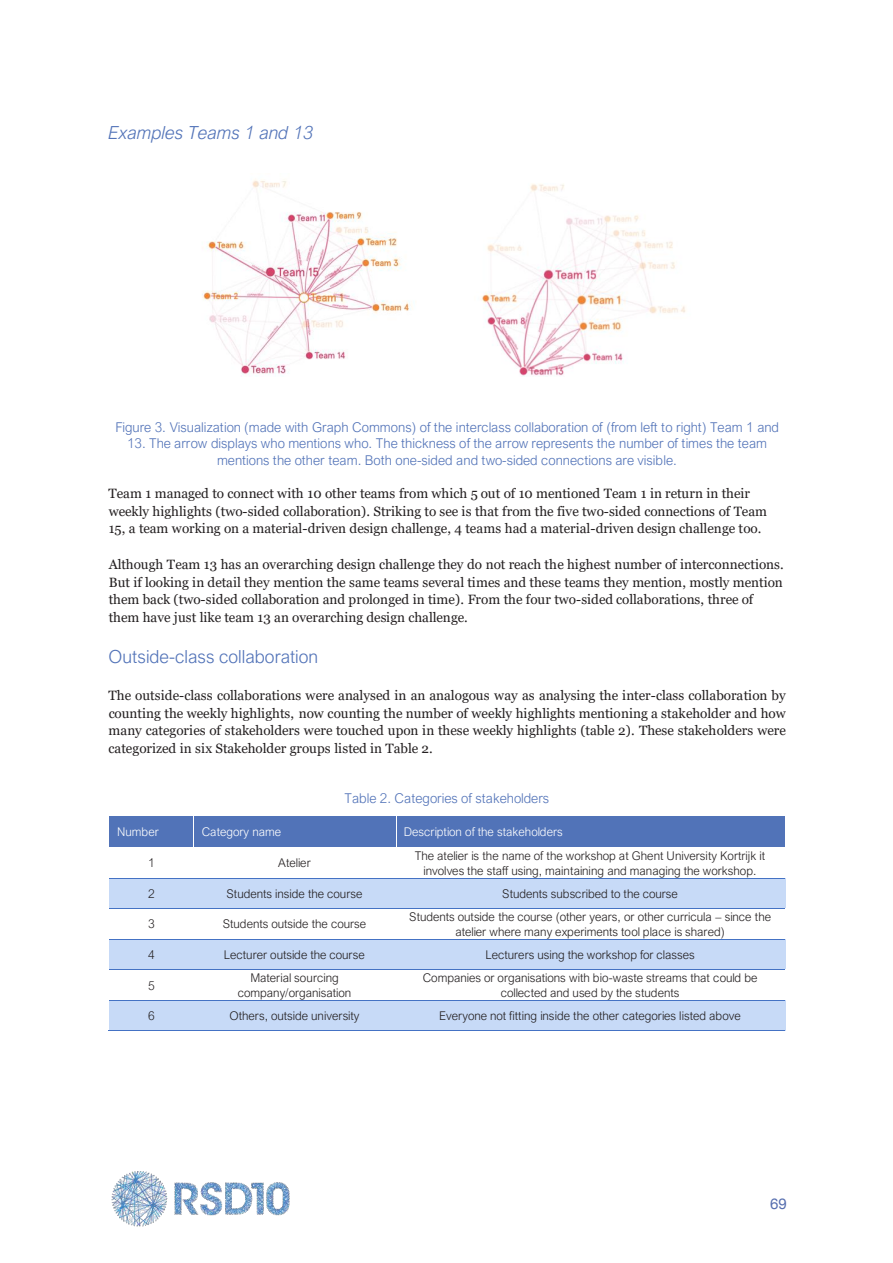
<style>
.page{position:relative;width:893px;height:1263px;background:#fff}
.page>*{position:absolute;margin:0;border:0;box-sizing:border-box;transform-origin:0 0}
.t1{font:300 18px "Arial Nova";color:#5273b8}
.t2{font:italic 300 18px "Arial Nova";color:#5273b8}
.t3{font:15px "Helvetica Neue";color:#566eaf}
.t4{font:13.5px/17.7px "Georgia";letter-spacing:-.01em;color:#231f20}
.t5{font:300 13.5px/16.5px "Arial Nova";color:#5273b8;text-align:center}
.t6{font:300 12px/14.2px "Arial Nova";letter-spacing:-.005em;color:#231f20;text-align:center}
.t7{font:300 12px "Arial Nova";color:#fff}
</style>
<div class="page">
<img style="left:111px;top:1171px;width:179px;height:56px">
<div style="left:109px;top:816px;width:84px;height:30px;background:#5173b8"></div>
<div style="left:194px;top:816px;width:202px;height:30px;background:#5173b8"></div>
<div style="left:396px;top:816px;width:389px;height:30px;background:#5173b8"></div>
<hr style="left:396px;top:816px;width:1px;height:30px;background:#fff">
<img style="left:202px;top:180px;width:209px;height:196px">
<img style="left:481px;top:184px;width:205px;height:193px">
<div style="left:109px;top:878px;width:85px;height:30px;background:#c7daf7"></div>
<div style="left:194px;top:878px;width:202px;height:30px;background:#c7daf7"></div>
<div style="left:396px;top:878px;width:389px;height:30px;background:#c7daf7"></div>
<hr style="left:109px;top:878px;width:85px;height:1px;background:#4472c4">
<hr style="left:195px;top:878px;width:201px;height:1px;background:#4472c4">
<hr style="left:397px;top:878px;width:388px;height:1px;background:#4472c4">
<hr style="left:109px;top:908px;width:85px;height:1px;background:#4472c4">
<hr style="left:195px;top:908px;width:201px;height:1px;background:#4472c4">
<hr style="left:397px;top:908px;width:388px;height:1px;background:#4472c4">
<div style="left:109px;top:939px;width:85px;height:30px;background:#c7daf7"></div>
<div style="left:194px;top:939px;width:202px;height:30px;background:#c7daf7"></div>
<div style="left:396px;top:939px;width:389px;height:30px;background:#c7daf7"></div>
<hr style="left:109px;top:939px;width:85px;height:1px;background:#4472c4">
<hr style="left:195px;top:939px;width:201px;height:1px;background:#4472c4">
<hr style="left:397px;top:939px;width:388px;height:1px;background:#4472c4">
<hr style="left:109px;top:969px;width:85px;height:1px;background:#4472c4">
<hr style="left:195px;top:969px;width:201px;height:1px;background:#4472c4">
<hr style="left:397px;top:969px;width:388px;height:1px;background:#4472c4">
<div style="left:109px;top:1000px;width:85px;height:30px;background:#c7daf7"></div>
<div style="left:194px;top:1000px;width:202px;height:30px;background:#c7daf7"></div>
<div style="left:396px;top:1000px;width:389px;height:30px;background:#c7daf7"></div>
<hr style="left:109px;top:1000px;width:85px;height:1px;background:#4472c4">
<hr style="left:195px;top:1000px;width:201px;height:1px;background:#4472c4">
<hr style="left:397px;top:1000px;width:388px;height:1px;background:#4472c4">
<hr style="left:108px;top:1030px;width:86px;height:1px;background:#4472c4">
<hr style="left:193px;top:1030px;width:203px;height:1px;background:#4472c4">
<hr style="left:396px;top:1030px;width:389px;height:1px;background:#4472c4">
<p class="t2" style="left:109px;top:122px;width:206px">Examples Teams 1 and 13</p>
<p class="t5" style="left:115px;top:419px;width:665px">Figure 3. Visualization (made with Graph Commons) of the interclass collaboration of (from left to right) Team 1 and</p>
<p class="t5" style="left:127px;top:435px;width:642px">13. The arrow displays who mentions who. The thickness of the arrow represents the number of times the team mentions the other team. Both one-sided and two-sided connections are visible.</p>
<p class="t4" style="left:109px;top:485px;width:660px">Team 1 managed to connect with 10 other teams from which 5 out of 10 mentioned Team 1 in return in their weekly highlights (two-sided collaboration). Striking to see is that from the five two-sided connections of Team<br>15, a team working on a material-driven design challenge, 4 teams had a material-driven design challenge too.</p>
<p class="t4" style="left:109px;top:556px;width:677px">Although Team 13 has an overarching design challenge they do not reach the highest number of interconnections.<br>But if looking in detail they mention the same teams several times and these teams they mention, mostly mention them back (two-sided collaboration and prolonged in time). From the four two-sided collaborations, three of them have just like team 13 an overarching design challenge.</p>
<p class="t1" style="left:109px;top:646px;width:211px">Outside-class collaboration</p>
<p class="t4" style="left:109px;top:687px;width:679px;text-align:justify">The outside-class collaborations were analysed in an analogous way as analysing the inter-class collaboration by counting the weekly highlights, now counting the number of weekly highlights mentioning a stakeholder and how many categories of stakeholders were touched upon in these weekly highlights (table 2). These stakeholders were categorized in six Stakeholder groups listed in Table 2.</p>
<p class="t5" style="left:345px;top:790px;width:206px">Table 2. Categories of stakeholders</p>
<p class="t7" style="left:117px;top:825px;width:43px">Number</p>
<p class="t7" style="left:202px;top:825px;width:81px">Category name</p>
<p class="t7" style="left:404px;top:825px;width:160px">Description of the stakeholders</p>
<p class="t6" style="left:148px;top:856px;width:8px">1</p>
<p class="t6" style="left:278px;top:856px;width:34px">Atelier</p>
<p class="t6" style="left:415px;top:848px;width:352px;line-height:14.7px">The atelier is the name of the workshop at Ghent University Kortrijk it involves the staff using, maintaining and managing the workshop.</p>
<p class="t6" style="left:148px;top:887px;width:8px">2</p>
<p class="t6" style="left:226px;top:887px;width:137px">Students inside the course</p>
<p class="t6" style="left:502px;top:887px;width:177px">Students subscribed to the course</p>
<p class="t6" style="left:148px;top:917px;width:8px">3</p>
<p class="t6" style="left:223px;top:917px;width:145px">Students outside the course</p>
<p class="t6" style="left:409px;top:910px;width:363px">Students outside the course (other years, or other curricula – since the atelier where many experiments tool place is shared)</p>
<p class="t6" style="left:148px;top:948px;width:8px">4</p>
<p class="t6" style="left:224px;top:948px;width:142px">Lecturer outside the course</p>
<p class="t6" style="left:485px;top:948px;width:211px">Lecturers using the workshop for classes</p>
<p class="t6" style="left:148px;top:978px;width:8px">5</p>
<p class="t6" style="left:238px;top:971px;width:115px">Material sourcing company/organisation</p>
<p class="t6" style="left:423px;top:971px;width:336px">Companies or organisations with bio-waste streams that could be collected and used by the students</p>
<p class="t6" style="left:148px;top:1008px;width:8px">6</p>
<p class="t6" style="left:229px;top:1008px;width:132px">Others, outside university</p>
<p class="t6" style="left:439px;top:1008px;width:303px">Everyone not fitting inside the other categories listed above</p>
<p class="t3" style="left:770px;top:1193px;width:18px">69</p>
</div>
